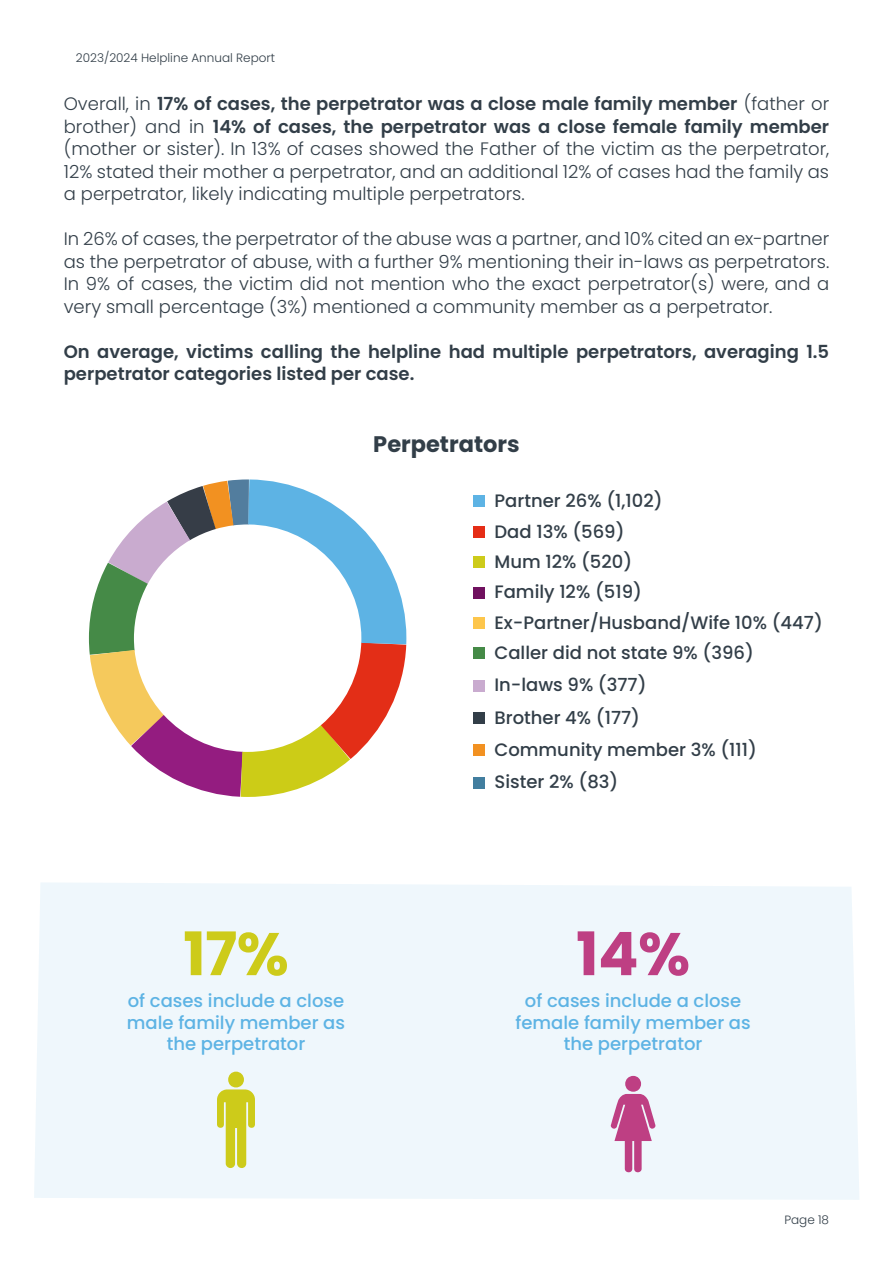
<style>
.page{position:relative;width:893px;height:1263px;background:#fff}
.page>*{position:absolute;margin:0;border:0;box-sizing:border-box;transform-origin:0 0}
.t1{font:700 60px "Poppins";color:#cdcb1a}
.t2{font:700 60px "Poppins";color:#be3f83}
.t3{font:700 22.5px "Poppins";color:#323e48}
.t4{font:300 18px/22.5px "Poppins";color:#323e48;text-align:justify}
.t5{font:500 18px/30.5px "Poppins";color:#323e48}
.t6{font:600 18px/22.5px "Poppins";color:#323e48}
.t7{font:500 18px/21.6px "Poppins";color:#5db3e4;text-align:center}
.t8{font:300 12px "Poppins";color:#313d47}
.t9{font:300 12px "Poppins";color:#323e48}
.s1{font-weight:600}
</style>
<div class="page">
<div style="left:34px;top:883px;width:825px;height:317px;background:#eff7fc"></div>
<div style="left:473px;top:526px;width:12px;height:11px;background:#e52d16"></div>
<div style="left:473px;top:496px;width:12px;height:11px;background:#5db3e4"></div>
<div style="left:473px;top:557px;width:12px;height:11px;background:#cdcb1a"></div>
<div style="left:473px;top:680px;width:12px;height:11px;background:#c9abcf"></div>
<div style="left:473px;top:745px;width:12px;height:11px;background:#f29121"></div>
<div style="left:473px;top:617px;width:12px;height:12px;background:#fdc64c"></div>
<div style="left:473px;top:587px;width:12px;height:11px;background:#70115f"></div>
<div style="left:473px;top:648px;width:12px;height:11px;background:#458a47"></div>
<div style="left:473px;top:712px;width:12px;height:12px;background:#323e48"></div>
<div style="left:473px;top:777px;width:12px;height:11px;background:#427e9f"></div>
<svg style="left:88px;top:486px;width:310px;height:311px"></svg>
<svg style="left:203px;top:479px;width:204px;height:211px"></svg>
<svg style="left:217px;top:1071px;width:38px;height:97px"></svg>
<svg style="left:611px;top:1076px;width:44px;height:96px"></svg>
<p class="t8" style="left:76px;top:51px;width:201px">2023/2024 Helpline Annual Report</p>
<p class="t4" style="left:64px;top:93px;width:767px">Overall, in <span class="s1">17% of cases, the perpetrator was a close male family member</span> (father or brother) and in <span class="s1">14% of cases, the perpetrator was a close female family member </span>(mother or sister). In 13% of cases showed the Father of the victim as the perpetrator, 12% stated their mother a perpetrator, and an additional 12% of cases had the family as a perpetrator, likely indicating multiple perpetrators.</p>
<p class="t4" style="left:64px;top:228px;width:767px">In 26% of cases, the perpetrator of the abuse was a partner, and 10% cited an ex-partner as the perpetrator of abuse, with a further 9% mentioning their in-laws as perpetrators.<br>In 9% of cases, the victim did not mention who the exact perpetrator(s) were, and a very small percentage (3%) mentioned a community member as a perpetrator.</p>
<p class="t6" style="left:64px;top:340px;width:767px">On average, victims calling the helpline had multiple perpetrators, averaging 1.5 perpetrator categories listed per case.</p>
<p class="t3" style="left:373px;top:431px;width:148px">Perpetrators</p>
<p class="t5" style="left:494px;top:485px;width:170px">Partner 26% (1,102)</p>
<p class="t5" style="left:494px;top:516px;width:132px">Dad 13% (569)</p>
<p class="t5" style="left:494px;top:546px;width:139px">Mum 12% (520)</p>
<p class="t5" style="left:494px;top:577px;width:330px">Family 12% (519)<br>Ex-Partner/Husband/Wife 10% (447)<br>Caller did not state 9% (396)</p>
<p class="t5" style="left:494px;top:670px;width:154px">In-laws 9% (377)</p>
<p class="t5" style="left:494px;top:702px;width:147px">Brother 4% (177)</p>
<p class="t5" style="left:494px;top:735px;width:264px">Community member 3% (111)</p>
<p class="t5" style="left:494px;top:767px;width:125px">Sister 2% (83)</p>
<h1 class="t1" style="left:183px;top:919px;width:107px">17%</h1>
<h1 class="t2" style="left:576px;top:919px;width:116px">14%</h1>
<p class="t7" style="left:127px;top:990px;width:220px">of cases include a close male family member as the perpetrator</p>
<p class="t7" style="left:515px;top:990px;width:237px">of cases include a close female family member as the perpetrator</p>
<p class="t9" style="left:784px;top:1213px;width:46px">Page 18</p>
</div>
